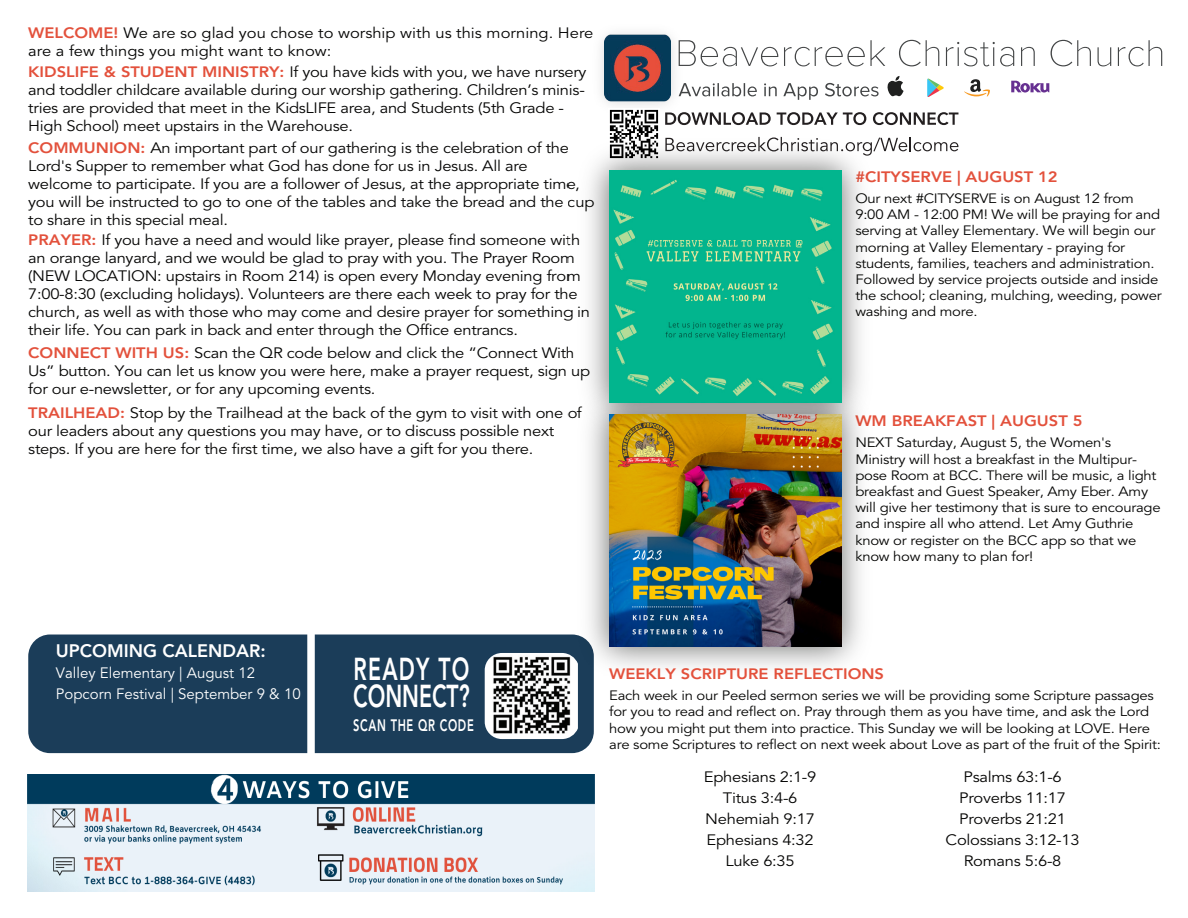
<style>
.page{position:relative;width:1188px;height:918px;background:#fff}
.page>*{position:absolute;margin:0;border:0;box-sizing:border-box;transform-origin:0 0}
.t1{font:800 31.5px/27px "Avenir";color:#fff;scale:.67 1}
.t2{font:800 18px "Avenir";color:#fff}
.t3{font:800 16.5px "Avenir";letter-spacing:.06em;color:#fff;scale:.67 1}
.t4{font:15px/18px "Avenir";letter-spacing:-.015em;color:#050504;scale:1.1 1}
.t5{font:800 15px "Avenir";color:#e3513c;scale:1.1 1}
.t6{font:15px/21px "Avenir";color:#fff}
.t7{font:13.5px/16.2px "Avenir";letter-spacing:-.015em;color:#050504;scale:1.1 1}
.s1{font-weight:800;color:#e3513c}
</style>
<div class="page">
<div style="left:28px;top:635px;width:566px;height:118px;background:#1b3d59;border-radius:22px"></div>
<img style="left:485px;top:653px;width:93px;height:86px">
<div style="left:307px;top:626px;width:8px;height:131px;background:#fff"></div>
<img style="left:568px;top:443px;width:293px;height:244px">
<img style="left:609px;top:443px;width:232px;height:204px">
<img style="left:28px;top:775px;width:567px;height:116px">
<svg style="left:690px;top:40px;width:472px;height:26px"></svg>
<svg style="left:690px;top:83px;width:189px;height:17px"></svg>
<svg style="left:927px;top:78px;width:17px;height:19px"></svg>
<svg style="left:887px;top:76px;width:17px;height:20px"></svg>
<svg style="left:964px;top:79px;width:26px;height:18px"></svg>
<svg style="left:1011px;top:81px;width:38px;height:12px"></svg>
<img style="left:601px;top:32px;width:89px;height:74px">
<svg style="left:605px;top:33px;width:66px;height:67px"></svg>
<img style="left:605px;top:35px;width:66px;height:66px">
<img style="left:609px;top:109px;width:50px;height:21px">
<svg style="left:665px;top:112px;width:106px;height:13px"></svg>
<svg style="left:777px;top:112px;width:89px;height:13px"></svg>
<svg style="left:873px;top:112px;width:85px;height:13px"></svg>
<svg style="left:882px;top:137px;width:76px;height:15px"></svg>
<img style="left:589px;top:130px;width:293px;height:313px">
<img style="left:609px;top:170px;width:232px;height:233px">
<p class="t4" style="left:28px;top:25px;width:515px"><span class="s1">WELCOME!</span> We are so glad you chose to worship with us this morning. Here are a few things you might want to know:</p>
<p class="t4" style="left:28px;top:63px;width:509px"><span class="s1">KIDSLIFE &amp; STUDENT MINISTRY:</span> If you have kids with you, we have nursery and toddler childcare available during our worship gathering. Children’s minis&shy;tries are provided that meet in the KidsLIFE area, and Students (5th Grade - High School) meet upstairs in the Warehouse.</p>
<p class="t4" style="left:28px;top:139px;width:516px"><span class="s1">COMMUNION:</span> An important part of our gathering is the celebration of the Lord's Supper to remember what God has done for us in Jesus. All are welcome to participate. If you are a follower of Jesus, at the appropriate time, you will be instructed to go to one of the tables and take the bread and the cup to share in this special meal.</p>
<p class="t4" style="left:28px;top:232px;width:512px"><span class="s1">PRAYER:</span> If you have a need and would like prayer, please find someone with an orange lanyard, and we would be glad to pray with you. The Prayer Room (NEW LOCATION: upstairs in Room 214) is open every Monday evening from 7:00-8:30 (excluding holidays). Volunteers are there each week to pray for the church, as well as with those who may come and desire prayer for something in their life. You can park in back and enter through the Office entrancs.</p>
<p class="t4" style="left:28px;top:344px;width:512px"><span class="s1">CONNECT WITH US:</span> Scan the QR code below and click the “Connect With<br>Us” button. You can let us know you were here, make a prayer request, sign up for our e-newsletter, or for any upcoming events.</p>
<p class="t4" style="left:28px;top:405px;width:505px"><span class="s1">TRAILHEAD:</span> Stop by the Trailhead at the back of the gym to visit with one of our leaders about any questions you may have, or to discuss possible next steps. If you are here for the first time, we also have a gift for you there.</p>
<p class="t5" style="left:855px;top:165px;width:185px">#CITYSERVE | AUGUST 12</p>
<p class="t7" style="left:855px;top:191px;width:280px">Our next #CITYSERVE is on August 12 from 9:00 AM - 12:00 PM! We will be praying for and serving at Valley Elementary. We will begin our morning at Valley Elementary - praying for students, families, teachers and administration.<br>Followed by service projects outside and inside the school; cleaning, mulching, weeding, power washing and more.</p>
<p class="t5" style="left:855px;top:410px;width:208px">WM BREAKFAST | AUGUST 5</p>
<p class="t7" style="left:855px;top:435px;width:279px">NEXT Saturday, August 5, the Women's Ministry will host a breakfast in the Multipur&shy;pose Room at BCC. There will be music, a light breakfast and Guest Speaker, Amy Eber. Amy will give her testimony that is sure to encourage and inspire all who attend. Let Amy Guthrie know or register on the BCC app so that we know how many to plan for!</p>
<p class="t2" style="left:56px;top:638px;width:211px">UPCOMING CALENDAR:</p>
<p class="t6" style="left:56px;top:663px;width:246px">Valley Elementary | August 12<br>Popcorn Festival | September 9 &amp; 10</p>
<h1 class="t1" style="left:353px;top:657px;width:175px">READY TO<br>CONNECT?</h1>
<p class="t3" style="left:353px;top:713px;width:181px">SCAN THE QR CODE</p>
<p class="t5" style="left:609px;top:662px;width:251px">WEEKLY SCRIPTURE REFLECTIONS</p>
<p class="t7" style="left:609px;top:688px;width:503px">Each week in our Peeled sermon series we will be providing some Scripture passages for you to read and reflect on. Pray through them as you have time, and ask the Lord how you might put them into practice. This Sunday we will be looking at LOVE. Here are some Scriptures to reflect on next week about Love as part of the fruit of the Spirit:</p>
<p class="t4" style="left:704px;top:767px;width:104px;line-height:21px;text-align:center">Ephesians 2:1-9<br>Titus 3:4-6<br>Nehemiah 9:17<br>Ephesians 4:32<br>Luke 6:35</p>
<p class="t4" style="left:946px;top:767px;width:123px;line-height:21px;text-align:center">Psalms 63:1-6<br>Proverbs 11:17<br>Proverbs 21:21<br>Colossians 3:12-13<br>Romans 5:6-8</p>
</div>
